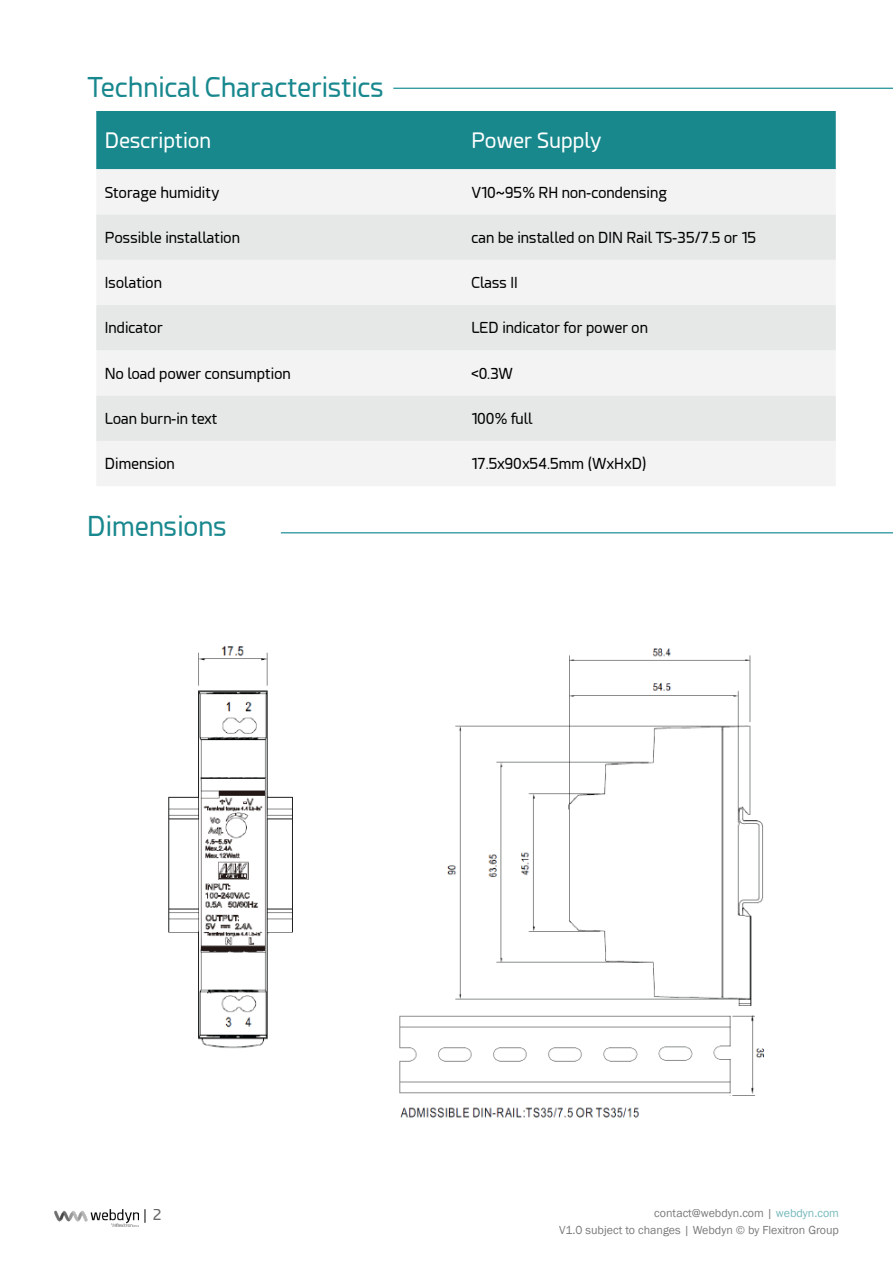
<style>
.page{position:relative;width:893px;height:1263px;background:#fff}
.page>*{position:absolute;margin:0;border:0;box-sizing:border-box;transform-origin:0 0}
.t1{font:27px "Esphimere";color:#18888e}
.t2{font:21px "Esphimere";color:#fff}
.Tabla_título{font:15px "Esphimere";color:#000001}
.t3{font:15px "Esphimere";color:#000002}
.t4{font:12px/16.5px "Franklin Gothic";color:#231f20;text-align:right}
.s1{color:#18888d}
</style>
<div class="page">
<svg style="left:145px;top:1209px;width:1px;height:14px"></svg>
<img style="left:54px;top:1209px;width:85px;height:17px">
<hr style="left:393px;top:88px;width:500px;height:1px;background:#06868f">
<hr style="left:281px;top:532px;width:612px;height:1px;background:#06868f">
<div style="left:96px;top:111px;width:740px;height:58px;background:#18888d"></div>
<div style="left:96px;top:169px;width:740px;height:317px;background:#f3f3f3"></div>
<div style="left:96px;top:215px;width:740px;height:45px;background:#e5e8e7"></div>
<div style="left:96px;top:305px;width:740px;height:45px;background:#e5e8e7"></div>
<div style="left:96px;top:396px;width:740px;height:45px;background:#e5e8e7"></div>
<img style="left:168px;top:645px;width:597px;height:473px">
<p class="t1" style="left:87px;top:72px;width:298px">Technical Characteristics</p>
<p class="t2" style="left:105px;top:129px;width:108px">Description</p>
<p class="t2" style="left:471px;top:129px;width:132px">Power Supply</p>
<p class="Tabla_título" style="left:105px;top:184px;width:116px">Storage humidity</p>
<p class="Tabla_título" style="left:471px;top:184px;width:197px">V10~95% RH non-condensing</p>
<p class="Tabla_título" style="left:105px;top:229px;width:137px">Possible installation</p>
<p class="Tabla_título" style="left:471px;top:229px;width:286px">can be installed on DIN Rail TS-35/7.5 or 15</p>
<p class="Tabla_título" style="left:105px;top:274px;width:59px">Isolation</p>
<p class="Tabla_título" style="left:471px;top:274px;width:48px">Class II</p>
<p class="Tabla_título" style="left:105px;top:319px;width:60px">Indicator</p>
<p class="Tabla_título" style="left:471px;top:319px;width:178px">LED indicator for power on</p>
<p class="Tabla_título" style="left:105px;top:365px;width:188px">No load power consumption</p>
<p class="Tabla_título" style="left:471px;top:365px;width:43px">&lt;0.3W</p>
<p class="Tabla_título" style="left:105px;top:410px;width:114px">Loan burn-in text</p>
<p class="Tabla_título" style="left:471px;top:410px;width:63px">100% full</p>
<p class="Tabla_título" style="left:105px;top:455px;width:72px">Dimension</p>
<p class="Tabla_título" style="left:471px;top:455px;width:177px">17.5x90x54.5mm (WxHxD)</p>
<p class="t1" style="left:87px;top:511px;width:141px">Dimensions</p>
<p class="t3" style="left:152px;top:1206px;width:10px">2</p>
<p class="t4" style="left:559px;top:1205px;width:281px">contact@webdyn.com | <span class="s1">webdyn.com<br></span>V1.0 subject to changes | Webdyn © by Flexitron Group</p>
</div>
